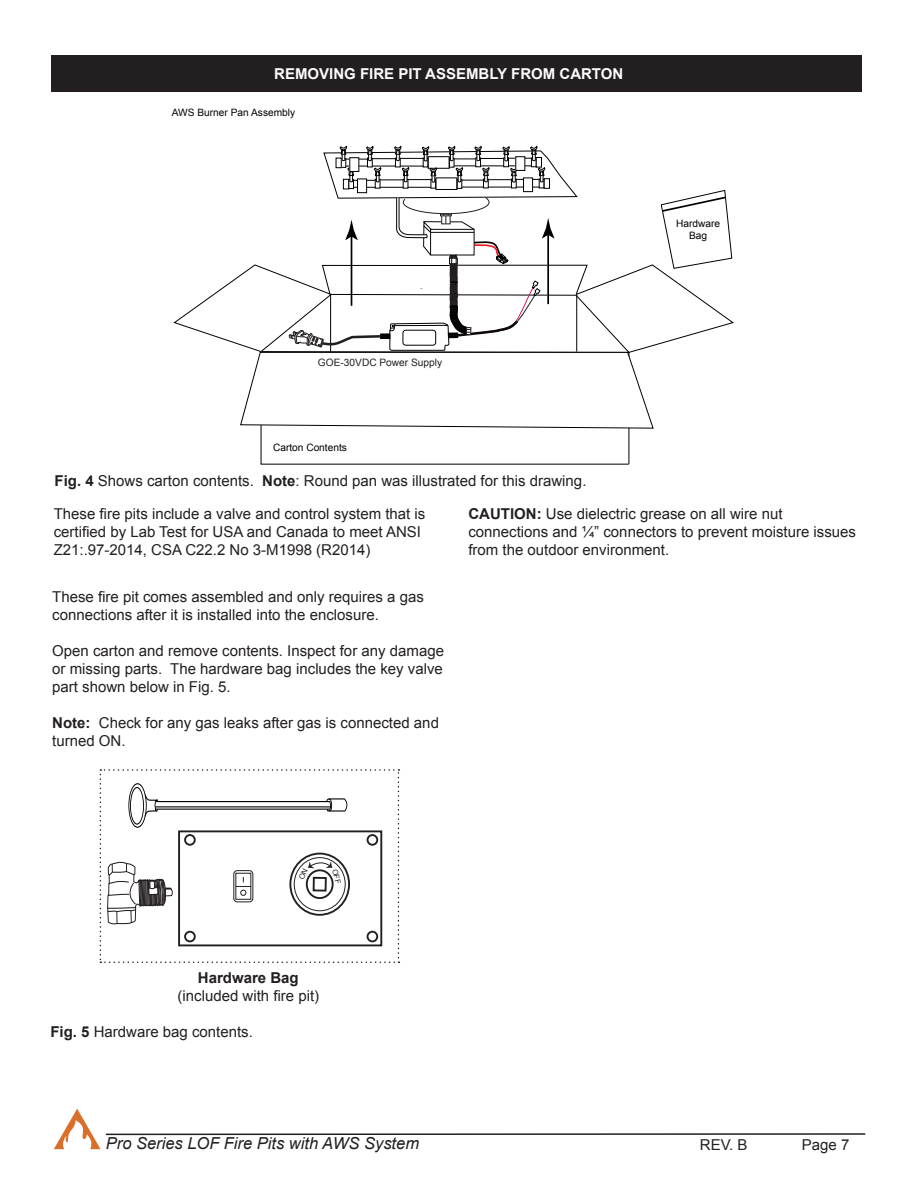
<style>
.page{position:relative;width:918px;height:1188px;background:#fff}
.page>*{position:absolute;margin:0;border:0;box-sizing:border-box;transform-origin:0 0}
.t1{font:italic 16.5px "Arial";color:#231f20}
.t2{font:15px/18px "Arial";color:#231f20}
.t3{font:700 15px "Arial";color:#fdfdfd}
.t4{font:700 15px "Arial";color:#231f20}
.t5{font:10.2px/12.1px "Arial";color:#000;text-align:center}
.t6{font:10.2px "Arial";color:#231f20}
.s1{font-weight:700}
</style>
<div class="page">
<hr style="left:106px;top:1133px;width:759px;height:2px;background:#231f20">
<svg style="left:54px;top:1109px;width:46px;height:40px"></svg>
<svg style="left:173px;top:146px;width:561px;height:319px"></svg>
<div style="left:516px;top:157px;width:9px;height:13px;background:#fff"></div>
<div style="left:516px;top:156px;width:9px;height:15px;border:1px solid #000"></div>
<div style="left:350px;top:158px;width:9px;height:13px;background:#fff"></div>
<div style="left:343px;top:179px;width:6px;height:10px;background:#fff"></div>
<div style="left:343px;top:179px;width:6px;height:10px;border:1px solid #000"></div>
<div style="left:336px;top:158px;width:5px;height:10px;background:#fff"></div>
<div style="left:336px;top:158px;width:6px;height:10px;border:1px solid #000"></div>
<div style="left:536px;top:157px;width:6px;height:10px;background:#fff"></div>
<div style="left:536px;top:157px;width:6px;height:10px;border:1px solid #000"></div>
<div style="left:544px;top:179px;width:5px;height:9px;background:#fff"></div>
<div style="left:544px;top:178px;width:6px;height:11px;border:1px solid #000"></div>
<div style="left:51px;top:56px;width:811px;height:36px;background:#231f20"></div>
<svg style="left:100px;top:769px;width:299px;height:194px"></svg>
<p class="t3" style="left:274px;top:64px;width:351px">REMOVING FIRE PIT ASSEMBLY FROM CARTON</p>
<p class="t5" style="left:172px;top:106px;width:125px">AWS Burner Pan Assembly</p>
<p class="t6" style="left:318px;top:355px;width:126px">GOE-30VDC Power Supply</p>
<p class="t5" style="left:273px;top:442px;width:75px">Carton Contents</p>
<p class="t5" style="left:676px;top:217px;width:46px">Hardware<br>Bag</p>
<p class="t2" style="left:55px;top:472px;width:533px"><span class="s1">Fig. 4</span> Shows carton contents. <span class="s1">Note</span>: Round pan was illustrated for this drawing.</p>
<p class="t2" style="left:468px;top:504px;width:316px"><span class="s1">CAUTION:</span> Use dielectric grease on all wire nut</p>
<p class="t2" style="left:468px;top:522px;width:389px">connections and ¼” connectors to prevent moisture issues from the outdoor environment.</p>
<p class="t2" style="left:54px;top:505px;width:373px">These fire pits include a valve and control system that is certified by Lab Test for USA and Canada to meet ANSI<br>Z21:.97-2014, CSA C22.2 No 3-M1998 (R2014)</p>
<p class="t2" style="left:52px;top:588px;width:373px">These fire pit comes assembled and only requires a gas</p>
<p class="t2" style="left:52px;top:606px;width:328px">connections after it is installed into the enclosure.</p>
<p class="t2" style="left:52px;top:642px;width:393px;text-align:justify">Open carton and remove contents. Inspect for any damage or missing parts. The hardware bag includes the key valve part shown below in Fig. 5.</p>
<p class="t2" style="left:52px;top:714px;width:388px"><span class="s1">Note:</span> Check for any gas leaks after gas is connected and turned ON.</p>
<p class="t4" style="left:198px;top:967px;width:102px">Hardware Bag</p>
<p class="t2" style="left:178px;top:986px;width:143px">(included with fire pit)</p>
<p class="t2" style="left:50px;top:1023px;width:204px"><span class="s1">Fig. 5</span> Hardware bag contents.</p>
<p class="t1" style="left:106px;top:1133px;width:315px">Pro Series LOF Fire Pits with AWS System</p>
<p class="t2" style="left:700px;top:1136px;width:49px">REV. B</p>
<p class="t2" style="left:802px;top:1136px;width:49px">Page 7</p>
</div>
